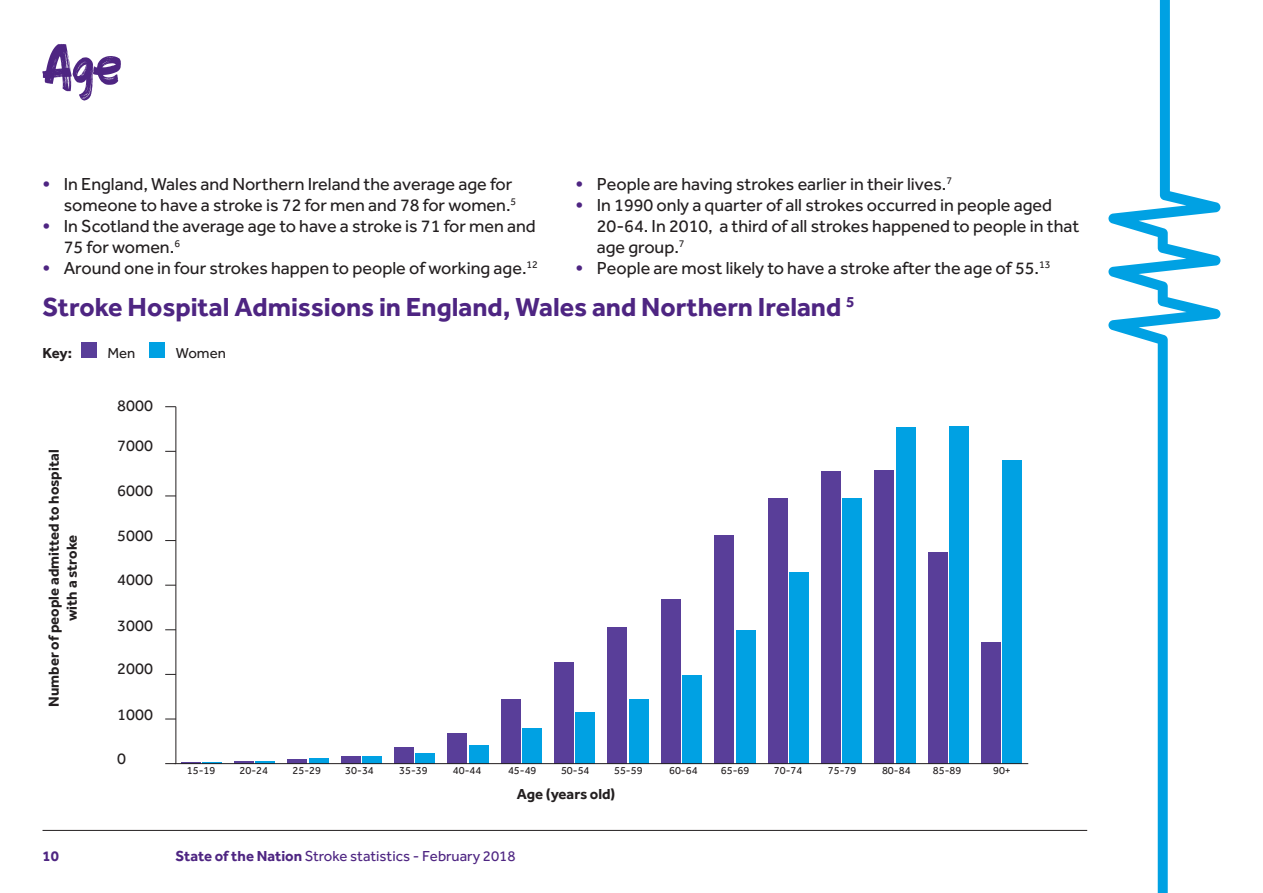
<style>
.page{position:relative;width:1263px;height:893px;background:#fff}
.page>*{position:absolute;margin:0;border:0;box-sizing:border-box;transform-origin:0 0}
.t1{font:54px "Action";color:#4e2582}
.t2{font:700 27px "Effra";color:#4e2582}
.t3{font:18px/21px "Effra";color:#231f20}
.t4{font:16.35px "Effra";color:#231f20}
.t5{font:700 15px/18px "Effra";color:#231f20;text-align:center}
.t6{font:15px "Effra";color:#4e2582}
.t7{font:15px "Effra";color:#231f20}
.t8{font:700 15px "Effra";color:#4e2582}
.t9{font:10.95px "Effra";color:#231f20}
.s1{font-weight:800;color:#4e2582}
.s2{font-weight:700}
</style>
<div class="page">
<hr style="left:43px;top:830px;width:1044px;height:1px;background:#231f20">
<svg style="left:1108px;top:0;width:112px;height:893px"></svg>
<hr style="left:176px;top:407px;width:1px;height:357px;background:#231f20">
<hr style="left:256px;top:761px;width:19px;height:3px;background:#00a1e3">
<div style="left:309px;top:758px;width:19px;height:6px;background:#00a1e3"></div>
<div style="left:362px;top:756px;width:20px;height:8px;background:#00a1e3"></div>
<div style="left:416px;top:753px;width:19px;height:11px;background:#00a1e3"></div>
<div style="left:469px;top:745px;width:19px;height:19px;background:#00a1e3"></div>
<div style="left:522px;top:728px;width:20px;height:36px;background:#00a1e3"></div>
<div style="left:576px;top:712px;width:19px;height:52px;background:#00a1e3"></div>
<div style="left:629px;top:699px;width:19px;height:65px;background:#00a1e3"></div>
<div style="left:682px;top:675px;width:20px;height:89px;background:#00a1e3"></div>
<div style="left:736px;top:630px;width:19px;height:134px;background:#00a1e3"></div>
<div style="left:789px;top:572px;width:19px;height:192px;background:#00a1e3"></div>
<div style="left:843px;top:498px;width:19px;height:266px;background:#00a1e3"></div>
<div style="left:896px;top:427px;width:19px;height:337px;background:#00a1e3"></div>
<div style="left:949px;top:427px;width:19px;height:337px;background:#00a1e3"></div>
<div style="left:1003px;top:460px;width:19px;height:304px;background:#00a1e3"></div>
<svg style="left:165px;top:762px;width:57px;height:2px"></svg>
<hr style="left:234px;top:761px;width:20px;height:3px;background:#593e99">
<div style="left:288px;top:759px;width:19px;height:5px;background:#593e99"></div>
<div style="left:341px;top:756px;width:19px;height:8px;background:#593e99"></div>
<div style="left:394px;top:747px;width:20px;height:17px;background:#593e99"></div>
<div style="left:448px;top:733px;width:19px;height:31px;background:#593e99"></div>
<div style="left:501px;top:700px;width:19px;height:64px;background:#593e99"></div>
<div style="left:554px;top:662px;width:20px;height:102px;background:#593e99"></div>
<div style="left:608px;top:627px;width:19px;height:137px;background:#593e99"></div>
<div style="left:661px;top:599px;width:19px;height:165px;background:#593e99"></div>
<div style="left:714px;top:535px;width:20px;height:229px;background:#593e99"></div>
<div style="left:768px;top:498px;width:19px;height:266px;background:#593e99"></div>
<div style="left:821px;top:471px;width:19px;height:293px;background:#593e99"></div>
<div style="left:875px;top:470px;width:19px;height:294px;background:#593e99"></div>
<div style="left:928px;top:552px;width:19px;height:212px;background:#593e99"></div>
<div style="left:981px;top:642px;width:19px;height:122px;background:#593e99"></div>
<hr style="left:175px;top:763px;width:853px;height:1px;background:#231f20">
<div style="left:81px;top:342px;width:15px;height:16px;background:#593e99"></div>
<div style="left:150px;top:342px;width:15px;height:16px;background:#00a1e3"></div>
<h1 class="t1" style="left:43px;top:25px;width:82px">Age</h1>
<p class="t3" style="left:43px;top:173px;width:475px;text-align:right"><span class="s1">•</span> In England, Wales and Northern Ireland the average age for someone to have a stroke is 72 for men and 78 for women.<sup>5</sup></p>
<p class="t3" style="left:64px;top:215px;width:473px;text-indent:-21px"><span class="s1">•</span> In Scotland the average age to have a stroke is 71 for men and<br>75 for women.<sup>6</sup></p>
<p class="t3" style="left:43px;top:257px;width:497px"><span class="s1">•</span> Around one in four strokes happen to people of working age.<sup>12</sup></p>
<p class="t3" style="left:575px;top:173px;width:378px"><span class="s1">•</span> People are having strokes earlier in their lives.<sup>7</sup></p>
<p class="t3" style="left:597px;top:194px;width:484px;text-indent:-21px"><span class="s1">•</span> In 1990 only a quarter of all strokes occurred in people aged<br>20-64. In 2010, a third of all strokes happened to people in that age group.<sup>7</sup></p>
<p class="t3" style="left:575px;top:257px;width:477px"><span class="s1">•</span> People are most likely to have a stroke after the age of 55.<sup>13</sup></p>
<h2 class="t2" style="left:43px;top:290px;width:814px">Stroke Hospital Admissions in England, Wales and Northern Ireland <sup>5</sup></h2>
<p class="t5" style="left:43px;top:343px;width:31px">Key:</p>
<p class="t7" style="left:107px;top:344px;width:29px">Men</p>
<p class="t7" style="left:176px;top:344px;width:52px">Women</p>
<p class="t4" style="left:117px;top:396px;width:37px">8000</p>
<p class="t4" style="left:117px;top:436px;width:37px">7000</p>
<p class="t4" style="left:117px;top:481px;width:37px">6000</p>
<p class="t4" style="left:117px;top:526px;width:37px">5000</p>
<p class="t4" style="left:117px;top:570px;width:37px">4000</p>
<p class="t4" style="left:117px;top:616px;width:37px">3000</p>
<p class="t4" style="left:117px;top:659px;width:37px">2000</p>
<p class="t4" style="left:117px;top:705px;width:37px">1000</p>
<p class="t4" style="left:117px;top:749px;width:10px">0</p>
<p class="t9" style="left:187px;top:764px;width:30px">15-19</p>
<p class="t9" style="left:240px;top:764px;width:30px">20-24</p>
<p class="t9" style="left:292px;top:764px;width:30px">25-29</p>
<p class="t9" style="left:345px;top:764px;width:30px">30-34</p>
<p class="t9" style="left:399px;top:764px;width:30px">35-39</p>
<p class="t9" style="left:453px;top:764px;width:30px">40-44</p>
<p class="t9" style="left:508px;top:764px;width:30px">45-49</p>
<p class="t9" style="left:561px;top:764px;width:30px">50-54</p>
<p class="t9" style="left:614px;top:764px;width:30px">55-59</p>
<p class="t9" style="left:669px;top:764px;width:30px">60-64</p>
<p class="t9" style="left:721px;top:764px;width:30px">65-69</p>
<p class="t9" style="left:774px;top:764px;width:30px">70-74</p>
<p class="t9" style="left:828px;top:764px;width:30px">75-79</p>
<p class="t9" style="left:882px;top:764px;width:30px">80-84</p>
<p class="t9" style="left:933px;top:764px;width:30px">85-89</p>
<p class="t9" style="left:993px;top:764px;width:19px">90+</p>
<p class="t5" style="left:45px;top:707px;width:259px;rotate:-90deg">Number of people admitted to hospital with a stroke</p>
<p class="t5" style="left:517px;top:784px;width:100px">Age (years old)</p>
<p class="t8" style="left:43px;top:846px;width:18px">10</p>
<p class="t6" style="left:176px;top:847px;width:341px"><span class="s2">State of the Nation</span> Stroke statistics - February 2018</p>
</div>
